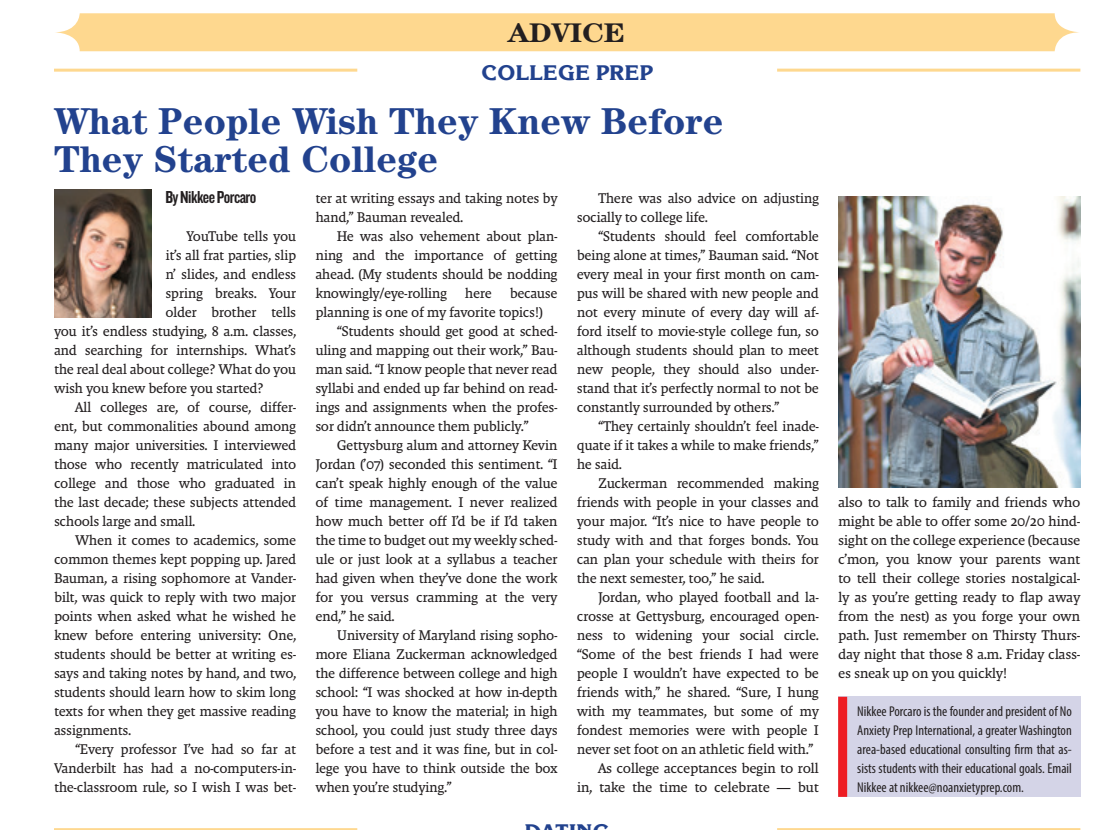
<style>
.page{position:relative;width:1112px;height:830px;background:#fff}
.page>*{position:absolute;margin:0;border:0;box-sizing:border-box;transform-origin:0 0}
.t1{font:700 37.5px/37.5px "Century Std";color:#22428e}
.t2{font:700 27px "Century Std";letter-spacing:-.01em;color:#231f20;scale:1.1 1}
.t3{font:21px "Korinna Black C";letter-spacing:.025em;color:#22428e}
.t4{font:18px "Knockout HTF49 Liteweight";letter-spacing:-.03em;color:#231f20}
.t5{font:14.25px/19px "Malaga OT";letter-spacing:-.03em;color:#231f20;text-align:justify}
.t6{font:condensed 14.25px/19px "Myriad Pro";color:#231f20;text-align:justify}
</style>
<div class="page">
<hr style="left:777px;top:69px;width:303px;height:3px;background:#fed88f">
<hr style="left:54px;top:69px;width:303px;height:3px;background:#fed88f">
<div style="left:55px;top:13px;width:1024px;height:38px;background:#fed88f"></div>
<div style="left:838px;top:697px;width:242px;height:100px;background:#d4d4e7"></div>
<div style="left:838px;top:697px;width:9px;height:100px;background:#ee1d23"></div>
<hr style="left:777px;top:828px;width:303px;height:2px;background:#fed88f">
<hr style="left:54px;top:828px;width:303px;height:2px;background:#fed88f">
<img style="left:54px;top:190px;width:98px;height:127px">
<img style="left:838px;top:196px;width:242px;height:292px">
<h2 class="t2" style="left:507px;top:16px;width:109px">ADVICE</h2>
<h3 class="t3" style="left:481px;top:60px;width:173px">COLLEGE PREP</h3>
<h1 class="t1" style="left:54px;top:102px;width:671px">What People Wish They Knew Before<br>They Started College</h1>
<p class="t4" style="left:165px;top:188px;width:92px">By Nikkee Porcaro</p>
<p class="t5" style="left:187px;top:227px;width:111px">YouTube tells you</p>
<p class="t5" style="left:165px;top:246px;width:132px">it’s all frat parties, slip</p>
<p class="t5" style="left:165px;top:265px;width:132px">n’ slides, and endless</p>
<p class="t5" style="left:165px;top:284px;width:132px">spring breaks. Your</p>
<p class="t5" style="left:165px;top:303px;width:132px">older brother tells</p>
<p class="t5" style="left:54px;top:322px;width:244px">you it’s endless studying, 8 a.m. classes,</p>
<p class="t5" style="left:54px;top:341px;width:244px">and searching for internships. What’s</p>
<p class="t5" style="left:54px;top:360px;width:244px">the real deal about college? What do you</p>
<p class="t5" style="left:54px;top:379px;width:211px">wish you knew before you started?</p>
<p class="t5" style="left:75px;top:398px;width:222px">All colleges are, of course, differ-</p>
<p class="t5" style="left:54px;top:417px;width:244px">ent, but commonalities abound among</p>
<p class="t5" style="left:54px;top:436px;width:244px">many major universities. I interviewed</p>
<p class="t5" style="left:54px;top:454px;width:244px">those who recently matriculated into</p>
<p class="t5" style="left:54px;top:473px;width:244px">college and those who graduated in</p>
<p class="t5" style="left:54px;top:492px;width:244px">the last decade; these subjects attended</p>
<p class="t5" style="left:54px;top:511px;width:143px">schools large and small.</p>
<p class="t5" style="left:75px;top:530px;width:222px">When it comes to academics, some</p>
<p class="t5" style="left:54px;top:549px;width:244px">common themes kept popping up. Jared</p>
<p class="t5" style="left:54px;top:568px;width:244px">Bauman, a rising sophomore at Vander-</p>
<p class="t5" style="left:54px;top:587px;width:244px">bilt, was quick to reply with two major</p>
<p class="t5" style="left:54px;top:606px;width:244px">points when asked what he wished he</p>
<p class="t5" style="left:54px;top:625px;width:244px">knew before entering university: One,</p>
<p class="t5" style="left:54px;top:644px;width:244px">students should be better at writing es-</p>
<p class="t5" style="left:54px;top:663px;width:244px">says and taking notes by hand, and two,</p>
<p class="t5" style="left:54px;top:682px;width:244px">students should learn how to skim long</p>
<p class="t5" style="left:54px;top:701px;width:244px">texts for when they get massive reading</p>
<p class="t5" style="left:54px;top:720px;width:79px">assignments.</p>
<p class="t5" style="left:75px;top:739px;width:222px">“Every professor I’ve had so far at</p>
<p class="t5" style="left:54px;top:758px;width:244px">Vanderbilt has had a no-computers-in-</p>
<p class="t5" style="left:54px;top:777px;width:244px">the-classroom rule, so I wish I was bet-</p>
<p class="t5" style="left:315px;top:189px;width:244px">ter at writing essays and taking notes by hand,” Bauman revealed.</p>
<p class="t5" style="left:315px;top:227px;width:244px;text-indent:21px">He was also vehement about plan&shy;ning and the importance of getting ahead. (My students should be nodding knowingly/eye-rolling here because planning is one of my favorite topics!)</p>
<p class="t5" style="left:315px;top:321px;width:244px;text-indent:21px">“Students should get good at sched&shy;uling and mapping out their work,” Bau&shy;man said. “I know people that never read syllabi and ended up far behind on read&shy;ings and assignments when the profes&shy;sor didn’t announce them publicly.”</p>
<p class="t5" style="left:315px;top:436px;width:244px;text-indent:21px">Gettysburg alum and attorney Kevin Jordan (’07) seconded this sentiment. “I can’t speak highly enough of the value of time management. I never realized how much better off I’d be if I’d taken the time to budget out my weekly sched&shy;ule or just look at a syllabus a teacher had given when they’ve done the work for you versus cramming at the very end,” he said.</p>
<p class="t5" style="left:315px;top:625px;width:244px;text-indent:21px">University of Maryland rising sopho&shy;more Eliana Zuckerman acknowledged the difference between college and high school: “I was shocked at how in-depth you have to know the material; in high school, you could just study three days before a test and it was fine, but in col&shy;lege you have to think outside the box when you’re studying.”</p>
<p class="t5" style="left:577px;top:189px;width:244px;text-indent:21px">There was also advice on adjusting socially to college life.</p>
<p class="t5" style="left:577px;top:227px;width:244px;text-indent:21px">“Students should feel comfortable being alone at times,” Bauman said. “Not every meal in your first month on cam&shy;pus will be shared with new people and not every minute of every day will af&shy;ford itself to movie-style college fun, so although students should plan to meet new people, they should also under&shy;stand that it’s perfectly normal to not be constantly surrounded by others.”</p>
<p class="t5" style="left:577px;top:416px;width:244px;text-indent:21px">“They certainly shouldn’t feel inade&shy;quate if it takes a while to make friends,” he said.</p>
<p class="t5" style="left:577px;top:473px;width:244px;text-indent:21px">Zuckerman recommended making friends with people in your classes and your major. “It’s nice to have people to study with and that forges bonds. You can plan your schedule with theirs for the next semester, too,” he said.</p>
<p class="t5" style="left:598px;top:587px;width:222px">Jordan, who played football and la-</p>
<p class="t5" style="left:577px;top:606px;width:244px">crosse at Gettysburg, encouraged open-</p>
<p class="t5" style="left:577px;top:625px;width:244px">ness to widening your social circle.</p>
<p class="t5" style="left:577px;top:644px;width:244px">“Some of the best friends I had were</p>
<p class="t5" style="left:577px;top:663px;width:244px">people I wouldn’t have expected to be</p>
<p class="t5" style="left:577px;top:682px;width:244px">friends with,” he shared. “Sure, I hung</p>
<p class="t5" style="left:577px;top:701px;width:244px">with my teammates, but some of my</p>
<p class="t5" style="left:577px;top:720px;width:244px">fondest memories were with people I</p>
<p class="t5" style="left:577px;top:739px;width:238px">never set foot on an athletic field with.”</p>
<p class="t5" style="left:598px;top:758px;width:222px">As college acceptances begin to roll</p>
<p class="t5" style="left:577px;top:777px;width:244px">in, take the time to celebrate — but</p>
<p class="t5" style="left:838px;top:493px;width:244px">also to talk to family and friends who might be able to offer some 20/20 hind&shy;sight on the college experience (because c’mon, you know your parents want to tell their college stories nostalgical&shy;ly as you’re getting ready to flap away from the nest) as you forge your own path. Just remember on Thirsty Thurs&shy;day night that those 8 a.m. Friday class&shy;es sneak up on you quickly!</p>
<p class="t6" style="left:857px;top:701px;width:216px">Nikkee Porcaro is the founder and president of No Anxiety Prep International, a greater Washington area-based educational consulting firm that as&shy;sists students with their educational goals. Email Nikkee at nikkee@noanxietyprep.com.</p>
</div>
